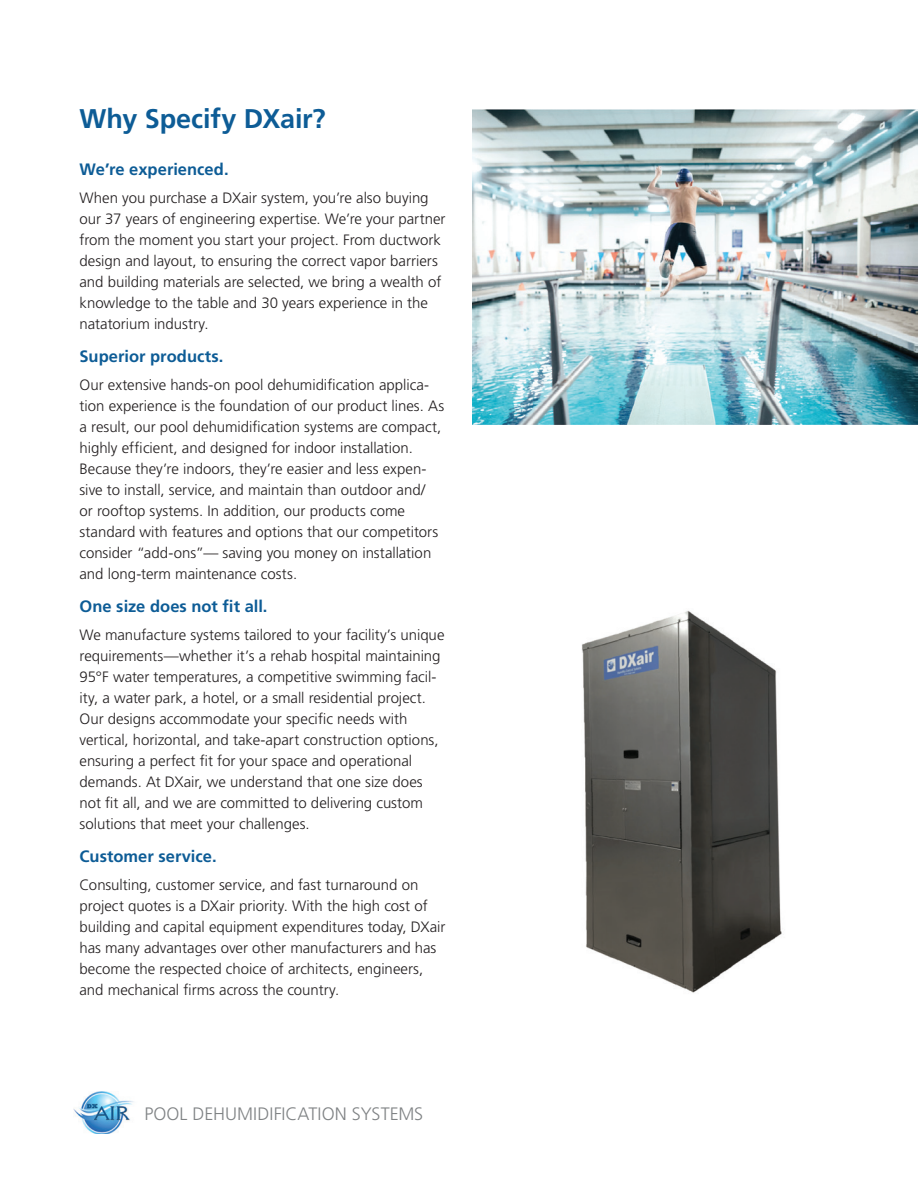
<style>
.page{position:relative;width:918px;height:1188px;background:#fff}
.page>*{position:absolute;margin:0;border:0;box-sizing:border-box;transform-origin:0 0}
.t1{font:700 27px "Frutiger LT Std";letter-spacing:-.005em;color:#0d5c96}
.t2{font:300 18px "Frutiger LT Std";letter-spacing:.005em;color:#808385}
.t3{font:700 16.5px "Frutiger LT Std";color:#0d5c96}
.t4{font:300 15px/21px "Frutiger LT Std";color:#231f20}
</style>
<div class="page">
<img style="left:581px;top:610px;width:201px;height:383px">
<img style="left:472px;top:109px;width:446px;height:315px">
<img style="left:73px;top:1092px;width:61px;height:42px">
<h1 class="t1" style="left:80px;top:103px;width:248px">Why Specify DXair?</h1>
<p class="t3" style="left:80px;top:160px;width:151px">We’re experienced.</p>
<p class="t4" style="left:80px;top:187px;width:368px">When you purchase a DXair system, you’re also buying our 37 years of engineering expertise. We’re your partner from the moment you start your project. From ductwork design and layout, to ensuring the correct vapor barriers and building materials are selected, we bring a wealth of knowledge to the table and 30 years experience in the natatorium industry.</p>
<p class="t3" style="left:80px;top:347px;width:145px">Superior products.</p>
<p class="t4" style="left:80px;top:374px;width:366px">Our extensive hands-on pool dehumidification applica&shy;tion experience is the foundation of our product lines. As a result, our pool dehumidification systems are compact, highly efficient, and designed for indoor installation.<br>Because they’re indoors, they’re easier and less expen&shy;sive to install, service, and maintain than outdoor and/<br>or rooftop systems. In addition, our products come standard with features and options that our competitors consider “add-ons”— saving you money on installation and long-term maintenance costs.</p>
<p class="t3" style="left:80px;top:597px;width:190px">One size does not t all.</p>
<p class="t4" style="left:80px;top:624px;width:366px">We manufacture systems tailored to your facility’s unique requirements—whether it’s a rehab hospital maintaining 95°F water temperatures, a competitive swimming facil&shy;ity, a water park, a hotel, or a small residential project.<br>Our designs accommodate your specific needs with vertical, horizontal, and take-apart construction options, ensuring a perfect fit for your space and operational demands. At DXair, we understand that one size does not fit all, and we are committed to delivering custom solutions that meet your challenges.</p>
<p class="t3" style="left:80px;top:847px;width:139px">Customer service.</p>
<p class="t4" style="left:80px;top:874px;width:368px">Consulting, customer service, and fast turnaround on project quotes is a DXair priority. With the high cost of building and capital equipment expenditures today, DXair has many advantages over other manufacturers and has become the respected choice of architects, engineers, and mechanical firms across the country.</p>
<p class="t2" style="left:144px;top:1103px;width:280px">POOL DEHUMIDIFICATION SYSTEMS</p>
</div>
